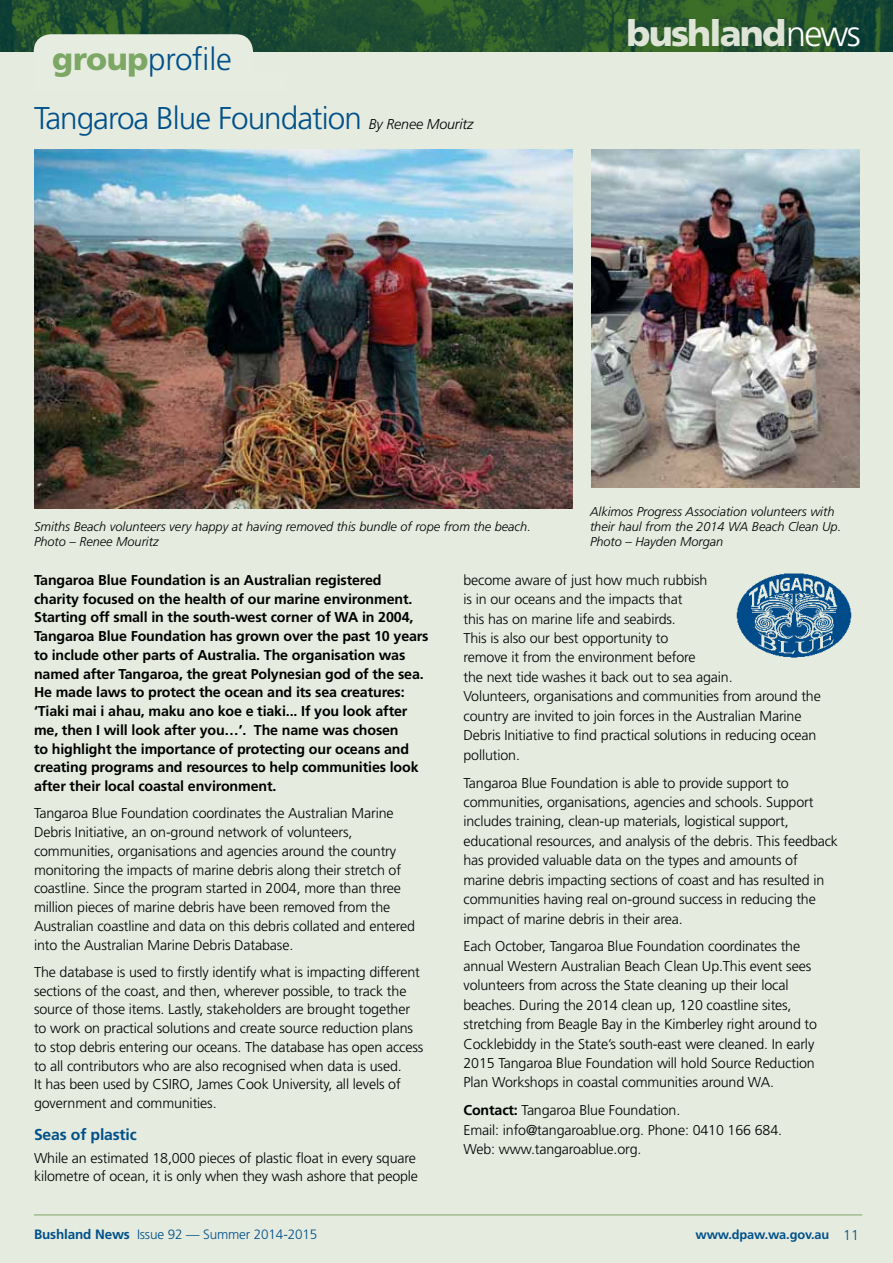
<style>
.page{position:relative;width:893px;height:1263px;background:#e5ebdf}
.page>*{position:absolute;margin:0;border:0;box-sizing:border-box;transform-origin:0 0}
.t1{font:900 36px "Frutiger";letter-spacing:-.05em;color:#dee5d6}
.t2{font:300 31.5px/58.3px "Frutiger";letter-spacing:-.03em;color:#005089}
.t3{font:700 15.75px "Frutiger";letter-spacing:-.01em;color:#005089}
.t4{font:300 14.25px/19.4px "Frutiger";letter-spacing:-.01em;color:#000}
.t5{font:700 14.25px/18.8px "Frutiger";letter-spacing:-.01em;color:#000}
.t6{font:300 13.5px "Frutiger";letter-spacing:-.01em;color:#005089}
.t7{font:italic 300 12.75px/15px "Frutiger";color:#000}
.t8{font:700 12.75px "Frutiger";letter-spacing:-.01em;color:#005089}
.s1{font-weight:900;color:#7ca765}
.s2{font-style:italic;font-size:14.25px;color:#000}
.s3{font-weight:300;color:#fff}
.s4{font-weight:700}
.s5{font-weight:300;font-size:14.25px}
</style>
<div class="page">
<svg style="left:0;top:0;width:893px;height:51px;background:#24532f"></svg>
<svg style="left:34px;top:34px;width:252px;height:18px"></svg>
<img style="left:591px;top:150px;width:268px;height:337px">
<img style="left:34px;top:150px;width:539px;height:359px">
<hr style="left:34px;top:1215px;width:828px;height:1px;background:#7ca765">
<img style="left:736px;top:573px;width:116px;height:85px">
<h2 class="t2" style="left:34px;top:31px;width:441px;text-indent:18px"><span class="s1">group</span>profile<br>Tangaroa Blue Foundation <span class="s2">By Renee Mouritz</span></h2>
<h1 class="t1" style="left:627px;top:11px;width:236px">bushland<span class="s3">news</span></h1>
<p class="t7" style="left:590px;top:504px;width:253px">Alkimos Progress Association volunteers with their haul from the 2014 WA Beach Clean Up.<br>Photo – Hayden Morgan</p>
<p class="t7" style="left:34px;top:519px;width:498px">Smiths Beach volunteers very happy at having removed this bundle of rope from the beach.<br>Photo – Renee Mouritz</p>
<p class="t4" style="left:463px;top:570px;width:359px">become aware of just how much rubbish<br>is in our oceans and the impacts that<br>this has on marine life and seabirds.<br>This is also our best opportunity to<br>remove it from the environment before<br>the next tide washes it back out to sea again.<br>Volunteers, organisations and communities from around the country are invited to join forces in the Australian Marine Debris Initiative to find practical solutions in reducing ocean pollution.</p>
<p class="t4" style="left:463px;top:773px;width:376px">Tangaroa Blue Foundation is able to provide support to communities, organisations, agencies and schools. Support includes training, clean-up materials, logistical support, educational resources, and analysis of the debris. This feedback has provided valuable data on the types and amounts of marine debris impacting sections of coast and has resulted in communities having real on-ground success in reducing the impact of marine debris in their area.</p>
<p class="t4" style="left:463px;top:937px;width:355px">Each October, Tangaroa Blue Foundation coordinates the annual Western Australian Beach Clean Up.This event sees volunteers from across the State cleaning up their local beaches. During the 2014 clean up, 120 coastline sites, stretching from Beagle Bay in the Kimberley right around to Cocklebiddy in the State’s south-east were cleaned. In early 2015 Tangaroa Blue Foundation will hold Source Reduction Plan Workshops in coastal communities around WA.</p>
<p class="t4" style="left:463px;top:1101px;width:320px"><span class="s4">Contact:</span> Tangaroa Blue Foundation.<br>Email: info@tangaroablue.org. Phone: 0410 166 684.<br>Web: www.tangaroablue.org.</p>
<p class="t5" style="left:34px;top:570px;width:396px">Tangaroa Blue Foundation is an Australian registered charity focused on the health of our marine environment.<br>Starting off small in the south-west corner of WA in 2004, Tangaroa Blue Foundation has grown over the past 10 years to include other parts of Australia. The organisation was named after Tangaroa, the great Polynesian god of the sea.<br>He made laws to protect the ocean and its sea creatures: ‘Tiaki mai i ahau, maku ano koe e tiaki... If you look after me, then I will look after you…’. The name was chosen<br>to highlight the importance of protecting our oceans and creating programs and resources to help communities look after their local coastal environment.</p>
<p class="t4" style="left:34px;top:804px;width:382px;line-height:18.8px">Tangaroa Blue Foundation coordinates the Australian Marine Debris Initiative, an on-ground network of volunteers, communities, organisations and agencies around the country monitoring the impacts of marine debris along their stretch of coastline. Since the program started in 2004, more than three million pieces of marine debris have been removed from the Australian coastline and data on this debris collated and entered into the Australian Marine Debris Database.</p>
<p class="t4" style="left:34px;top:963px;width:391px;line-height:18.8px">The database is used to firstly identify what is impacting different sections of the coast, and then, wherever possible, to track the source of those items. Lastly, stakeholders are brought together to work on practical solutions and create source reduction plans to stop debris entering our oceans. The database has open access to all contributors who are also recognised when data is used.<br>It has been used by CSIRO, James Cook University, all levels of government and communities.</p>
<p class="t3" style="left:34px;top:1125px;width:104px">Seas of plastic</p>
<p class="t4" style="left:34px;top:1148px;width:386px;line-height:18.8px">While an estimated 18,000 pieces of plastic float in every square kilometre of ocean, it is only when they wash ashore that people</p>
<p class="t6" style="left:34px;top:1227px;width:285px"><span class="s4">Bushland News</span> Issue 92 — Summer 2014-2015</p>
<p class="t8" style="left:695px;top:1226px;width:165px">www.dpaw.wa.gov.au <span class="s5">11</span></p>
</div>
